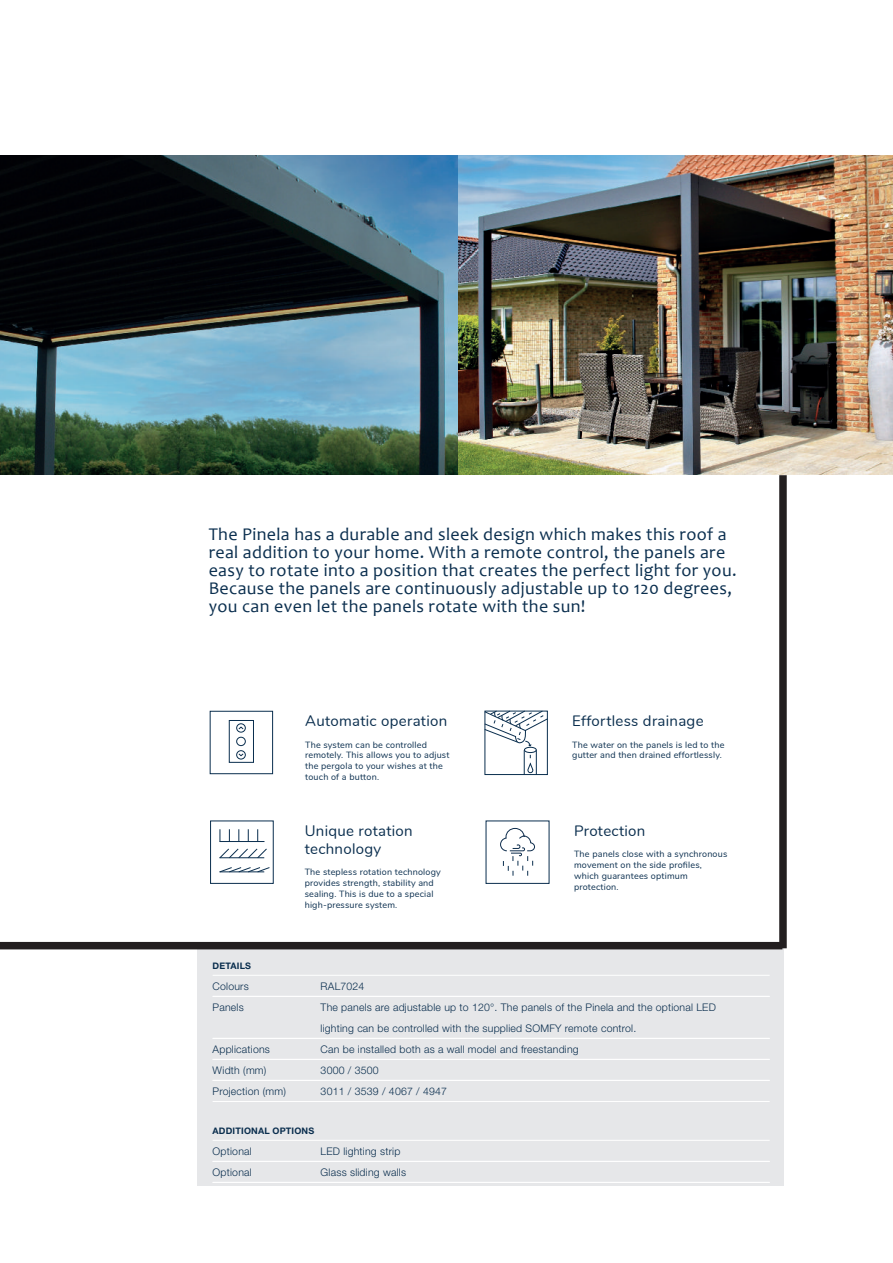
<style>
.page{position:relative;width:893px;height:1263px;background:#fff}
.page>*{position:absolute;margin:0;border:0;box-sizing:border-box;transform-origin:0 0}
.t1{font:18px/18px "Candara";letter-spacing:.02em;color:#0a2e4e}
.t2{font:15px/18px "Nunito";letter-spacing:.02em;color:#0a2e4e}
.t3{font:300 10.5px/21px "Helvetica Neue LT Std";letter-spacing:.02em;color:#0a2e4e}
.t4{font:9px/10.8px "Nunito";letter-spacing:.02em;color:#0a2e4e}
.Helvetica75_bold{font:700 9px "Helvetica Neue LT Std";letter-spacing:.02em;color:#0a2e4e}
</style>
<div class="page">
<svg style="left:0;top:941px;width:14px;height:9px"></svg>
<img style="left:457px;top:155px;width:436px;height:319px">
<svg style="left:0;top:155px;width:457px;height:319px;background:#3c575f"></svg>
<div style="left:197px;top:948px;width:587px;height:237px;background:#e6e7e9"></div>
<hr style="left:213px;top:975px;width:557px;height:1px;background:#fff">
<hr style="left:213px;top:996px;width:557px;height:1px;background:#fff">
<hr style="left:213px;top:1038px;width:557px;height:1px;background:#fff">
<hr style="left:213px;top:1059px;width:557px;height:1px;background:#fff">
<hr style="left:213px;top:1080px;width:557px;height:1px;background:#fff">
<hr style="left:213px;top:1101px;width:557px;height:1px;background:#fff">
<hr style="left:213px;top:1140px;width:557px;height:1px;background:#fff">
<hr style="left:213px;top:1161px;width:557px;height:1px;background:#fff">
<hr style="left:213px;top:1182px;width:557px;height:1px;background:#fff">
<div style="left:229px;top:720px;width:25px;height:43px;border:1px solid #0a2e4e"></div>
<div style="left:236px;top:737px;width:10px;height:9px;border:1px solid #0a2e4e;border-radius:50%"></div>
<div style="left:210px;top:711px;width:63px;height:63px;border:1px solid #0a2e4e"></div>
<div style="left:210px;top:820px;width:64px;height:64px;border:1px solid #0a2e4e"></div>
<hr style="left:220px;top:841px;width:44px;height:1px;background:#0a2e4e">
<svg style="left:220px;top:829px;width:1px;height:12px"></svg>
<svg style="left:229px;top:829px;width:1px;height:12px"></svg>
<svg style="left:238px;top:829px;width:1px;height:12px"></svg>
<svg style="left:248px;top:829px;width:1px;height:12px"></svg>
<svg style="left:257px;top:829px;width:1px;height:12px"></svg>
<svg style="left:219px;top:848px;width:48px;height:11px"></svg>
<svg style="left:219px;top:867px;width:51px;height:6px"></svg>
<div style="left:236px;top:723px;width:10px;height:9px;border:1px solid #0a2e4e;border-radius:50%"></div>
<svg style="left:238px;top:726px;width:6px;height:4px"></svg>
<div style="left:236px;top:750px;width:10px;height:9px;border:1px solid #0a2e4e;border-radius:50%"></div>
<svg style="left:238px;top:753px;width:6px;height:3px"></svg>
<svg style="left:500px;top:828px;width:35px;height:48px"></svg>
<svg style="left:484px;top:710px;width:64px;height:65px"></svg>
<div style="left:0;top:942px;width:782px;height:7px;background:#231f20"></div>
<div style="left:779px;top:475px;width:8px;height:473px;background:#231f20"></div>
<p class="t1" style="left:209px;top:525px;width:529px">The Pinela has a durable and sleek design which makes this roof a real addition to your home. With a remote control, the panels are easy to rotate into a position that creates the perfect light for you.<br>Because the panels are continuously adjustable up to 120 degrees, you can even let the panels rotate with the sun!</p>
<p class="t2" style="left:305px;top:711px;width:144px">Automatic operation</p>
<p class="t4" style="left:305px;top:739px;width:146px">The system can be controlled remotely. This allows you to adjust the pergola to your wishes at the touch of a button.</p>
<p class="t2" style="left:305px;top:821px;width:109px">Unique rotation technology</p>
<p class="t4" style="left:305px;top:866px;width:138px">The stepless rotation technology provides strength, stability and sealing. This is due to a special high-pressure system.</p>
<p class="t2" style="left:572px;top:711px;width:133px">Effortless drainage</p>
<p class="t4" style="left:572px;top:739px;width:154px">The water on the panels is led to the gutter and then drained effortlessly.</p>
<p class="t2" style="left:574px;top:820px;width:73px">Protection</p>
<p class="t4" style="left:574px;top:848px;width:155px">The panels close with a synchronous movement on the side profiles, which guarantees optimum protection.</p>
<p class="Helvetica75_bold" style="left:213px;top:960px;width:40px">DETAILS</p>
<p class="t3" style="left:213px;top:975px;width:38px">Colours</p>
<p class="t3" style="left:321px;top:975px;width:45px">RAL7024</p>
<p class="t3" style="left:213px;top:996px;width:33px">Panels</p>
<p class="t3" style="left:321px;top:996px;width:397px">The panels are adjustable up to 120°. The panels of the Pinela and the optional LED lighting can be controlled with the supplied SOMFY remote control.</p>
<p class="t3" style="left:213px;top:1038px;width:59px">Applications</p>
<p class="t3" style="left:321px;top:1038px;width:260px">Can be installed both as a wall model and freestanding</p>
<p class="t3" style="left:213px;top:1059px;width:55px">Width (mm)</p>
<p class="t3" style="left:321px;top:1059px;width:60px">3000 / 3500</p>
<p class="t3" style="left:213px;top:1080px;width:75px">Projection (mm)</p>
<p class="t3" style="left:321px;top:1080px;width:128px">3011 / 3539 / 4067 / 4947</p>
<p class="Helvetica75_bold" style="left:213px;top:1125px;width:103px">ADDITIONAL OPTIONS</p>
<p class="t3" style="left:213px;top:1140px;width:41px">Optional</p>
<p class="t3" style="left:321px;top:1140px;width:81px">LED lighting strip</p>
<p class="t3" style="left:213px;top:1161px;width:41px">Optional</p>
<p class="t3" style="left:321px;top:1161px;width:87px">Glass sliding walls</p>
</div>
